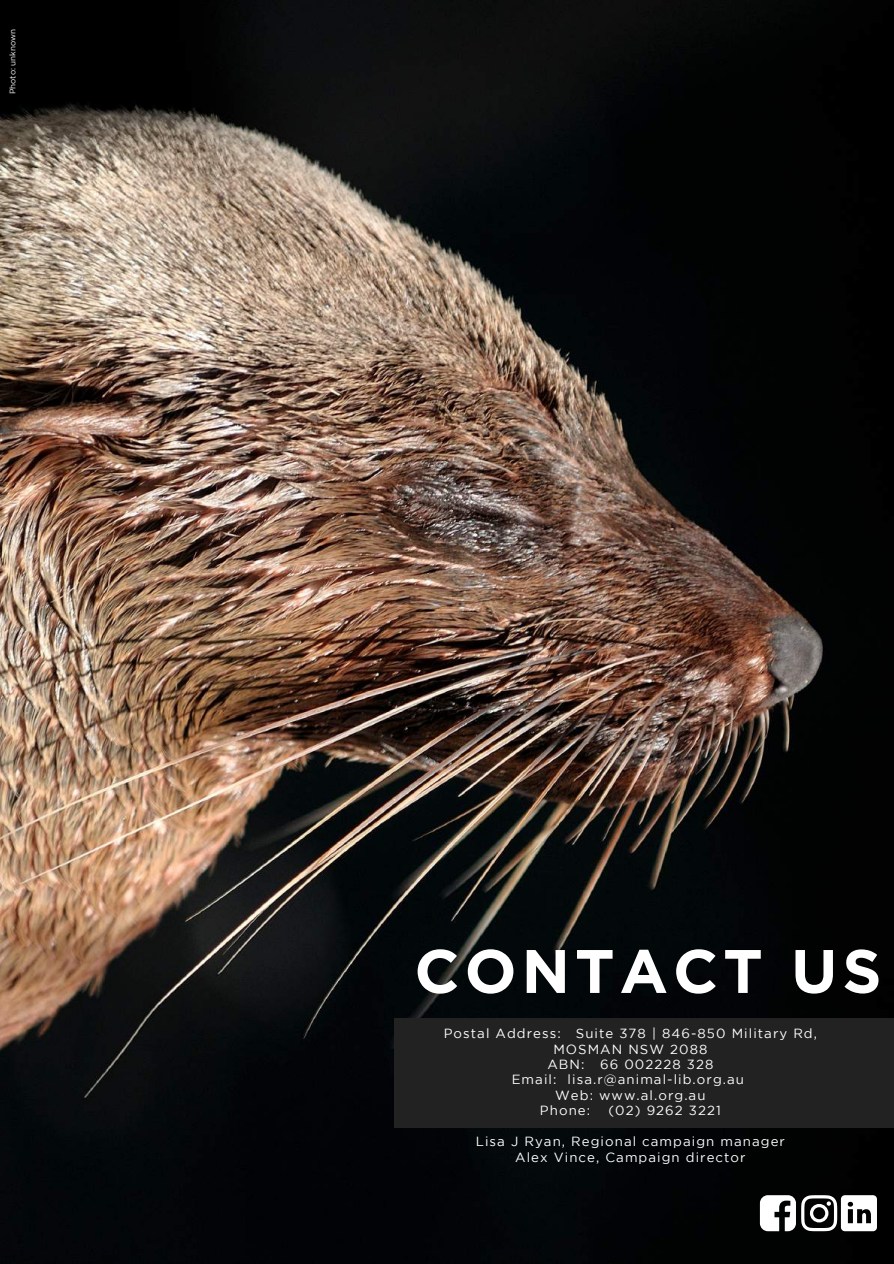
<style>
.page{position:relative;width:894px;height:1264px;background:#fff}
.page>*{position:absolute;margin:0;border:0;box-sizing:border-box;transform-origin:0 0}
.t1{font:700 61.35px "Gotham";letter-spacing:.08em;color:#fff}
.t2{font:13.2px/15.5px "Gotham";letter-spacing:.08em;color:#fff;text-align:center}
.t3{font:8.1px "Gotham";color:#fff}
</style>
<div class="page">
<img style="left:0;top:0;width:893px;height:1263px">
<div style="left:394px;top:1018px;width:499px;height:109px;background:#222"></div>
<svg style="left:759px;top:1195px;width:117px;height:36px"></svg>
<p class="t3" style="left:9px;top:94px;width:67px;rotate:-90deg">Photo: unknown</p>
<h1 class="t1" style="left:414px;top:948px;width:468px">CONTACT US</h1>
<p class="t2" style="left:443px;top:1026px;width:375px">Postal Address: Suite 378 | 846-850 Military Rd,</p>
<p class="t2" style="left:553px;top:1042px;width:155px">MOSMAN NSW 2088</p>
<p class="t2" style="left:547px;top:1057px;width:167px">ABN: 66 002228 328</p>
<p class="t2" style="left:511px;top:1072px;width:234px">Email: lisa.r@animal-lib.org.au</p>
<p class="t2" style="left:555px;top:1088px;width:152px">Web: www.al.org.au</p>
<p class="t2" style="left:539px;top:1103px;width:52px">Phone:</p>
<p class="t2" style="left:608px;top:1103px;width:114px">(02) 9262 3221</p>
<p class="t2" style="left:475px;top:1134px;width:310px">Lisa J Ryan, Regional campaign manager<br>Alex Vince, Campaign director</p>
</div>
